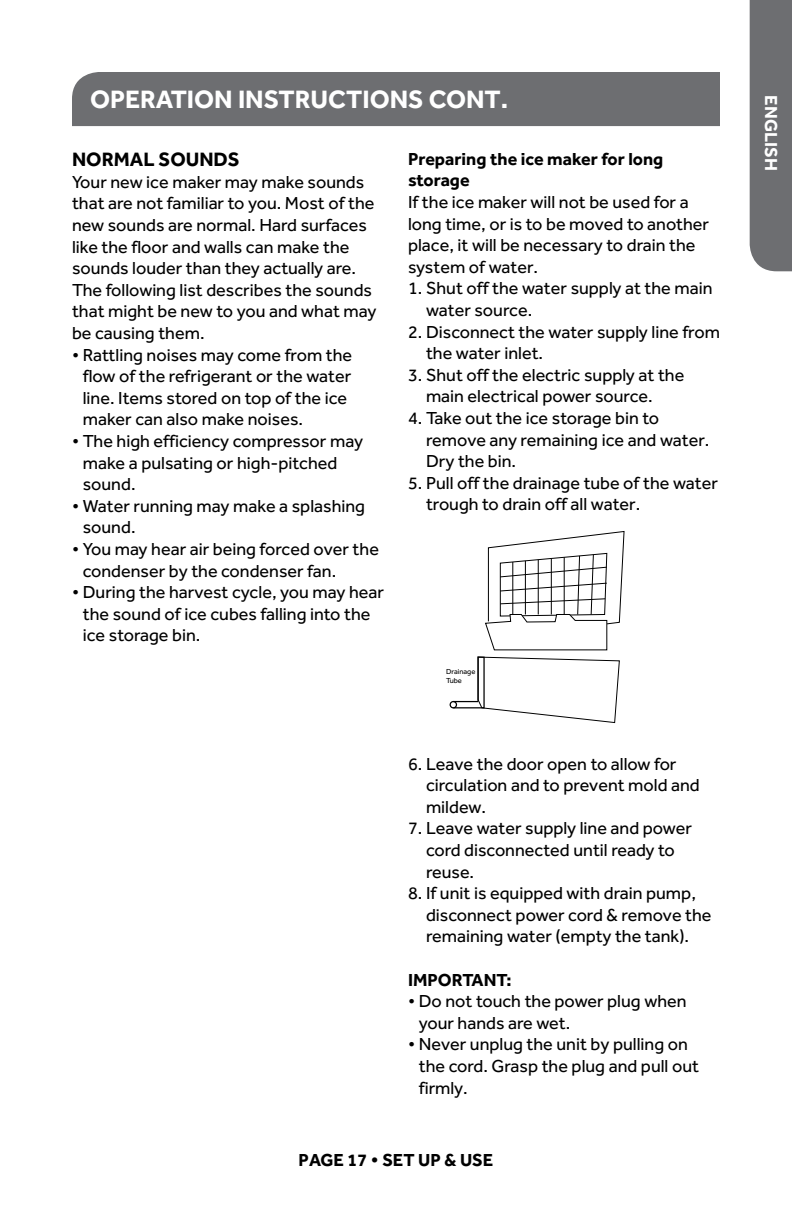
<style>
.page{position:relative;width:792px;height:1224px;background:#fff}
.page>*{position:absolute;margin:0;border:0;box-sizing:border-box;transform-origin:0 0}
.t1{font:700 26px "Effra";color:#fff}
.t2{font:700 20px "Effra";color:#000}
.t3{font:18px/21.6px "Effra";color:#000}
.t4{font:700 18px/21.6px "Effra";color:#000}
.t5{font:700 18px "Effra";color:#fff}
.t6{font:7.6px/9px "Effra";color:#000}
</style>
<div class="page">
<div style="left:72px;top:72px;width:648px;height:54px;background:#6d6e71"></div>
<div style="left:750px;top:0;width:42px;height:271px;background:#6d6e71"></div>
<div style="left:450px;top:701px;width:7px;height:7px;border:1px solid #000;border-radius:50%"></div>
<svg style="left:485px;top:531px;width:139px;height:119px"></svg>
<svg style="left:452px;top:656px;width:168px;height:67px"></svg>
<h1 class="t1" style="left:90px;top:84px;width:18px">OPERA</h1>
<h1 class="t1" style="left:171px;top:84px;width:339px">TION INSTRUCTIONS CONT.</h1>
<p class="t5" style="left:782px;top:95px;width:74px;rotate:90deg">ENGLISH</p>
<p class="t2" style="left:72px;top:147px;width:45px">NORMA</p>
<p class="t2" style="left:143px;top:147px;width:84px">L SOUNDS</p>
<p class="t3" style="left:72px;top:171px;width:306px">Your new ice maker may make sounds that are not familiar to you. Most of the new sounds are normal. Hard surfaces like the floor and walls can make the sounds louder than they actually are.<br>The following list describes the sounds that might be new to you and what may be causing them.</p>
<p class="t3" style="left:83px;top:344px;width:271px;text-indent:-11px">• Rattling noises may come from the flow of the refrigerant or the water line. Items stored on top of the ice maker can also make noises.</p>
<p class="t3" style="left:83px;top:430px;width:282px;text-indent:-11px">• The high efficiency compressor may make a pulsating or high-pitched sound.</p>
<p class="t3" style="left:83px;top:495px;width:284px;text-indent:-11px">• Water running may make a splashing sound.</p>
<p class="t3" style="left:83px;top:538px;width:298px;text-indent:-11px">• You may hear air being forced over the condenser by the condenser fan.</p>
<p class="t3" style="left:83px;top:581px;width:303px;text-indent:-11px">• During the harvest cycle, you may hear the sound of ice cubes falling into the ice storage bin.</p>
<p class="t4" style="left:408px;top:148px;width:257px">PREPARING THE ICE MAKER FOR LONG<br>STORAGE</p>
<p class="t3" style="left:408px;top:191px;width:303px">If the ice maker will not be used for a long time, or is to be moved to another place, it will be necessary to drain the system of water.</p>
<p class="t3" style="left:426px;top:277px;width:288px;text-indent:-18px">1. Shut off the water supply at the main water source.</p>
<p class="t3" style="left:426px;top:321px;width:295px;text-indent:-18px">2. Disconnect the water supply line from the water inlet.</p>
<p class="t3" style="left:426px;top:364px;width:260px;text-indent:-18px">3. Shut off the electric supply at the main electrical power source.</p>
<p class="t3" style="left:426px;top:407px;width:285px;text-indent:-18px">4. Take out the ice storage bin to remove any remaining ice and water.<br>Dry the bin.</p>
<p class="t3" style="left:426px;top:472px;width:293px;text-indent:-18px">5. Pull off the drainage tube of the water trough to drain off all water.</p>
<p class="t6" style="left:446px;top:667px;width:31px">Drainage<br>Tube</p>
<p class="t3" style="left:426px;top:753px;width:275px;text-indent:-18px">6. Leave the door open to allow for circulation and to prevent mold and mildew.</p>
<p class="t3" style="left:426px;top:817px;width:267px;text-indent:-18px">7. Leave water supply line and power cord disconnected until ready to reuse.</p>
<p class="t3" style="left:426px;top:882px;width:287px;text-indent:-18px">8. If unit is equipped with drain pump, disconnect power cord &amp; remove the remaining water (empty the tank).</p>
<p class="t4" style="left:408px;top:968px;width:105px">IMPORTANT:</p>
<p class="t3" style="left:419px;top:990px;width:269px;text-indent:-11px">• Do not touch the power plug when your hands are wet.</p>
<p class="t3" style="left:419px;top:1033px;width:282px;text-indent:-11px">• Never unplug the unit by pulling on the cord. Grasp the plug and pull out firmly.</p>
<p class="t4" style="left:299px;top:1149px;width:196px">PAGE 17 • SET UP &amp; USE</p>
</div>
